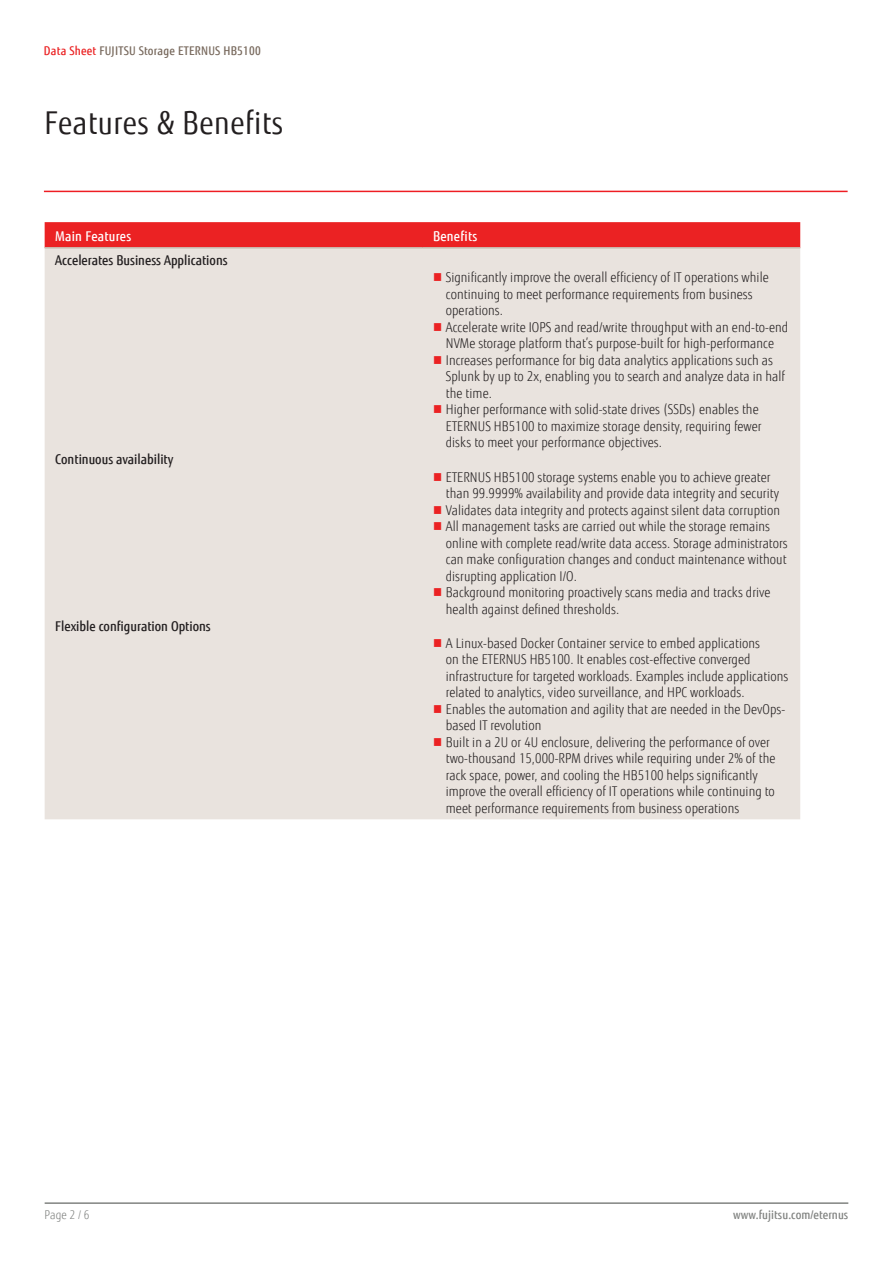
<style>
.page{position:relative;width:893px;height:1263px;background:#fff}
.page>*{position:absolute;margin:0;border:0;box-sizing:border-box;transform-origin:0 0}
.ComponentHeading{font:31.5px "Fujitsu Sans";letter-spacing:.02em;color:#231f20;scale:.9 1}
.t1{font:300 13.5px/16.5px "Fujitsu Sans";letter-spacing:.005em;color:#231f20;scale:.9 1}
.FeatureBenefitSubhea{font:500 13.5px "Fujitsu Sans";color:#231f20;scale:.9 1}
.FeatureBenefitHeadin{font:500 13.5px "Fujitsu Sans";letter-spacing:.02em;color:#fff;scale:.9 1}
.t2{font:500 12px "Fujitsu Sans";letter-spacing:.02em;color:#78695d;scale:.9 1}
.t3{font:500 12px "Fujitsu Sans";letter-spacing:.005em;color:#818381;scale:.9 1}
.t4{font:300 12px "Fujitsu Sans";color:#818381;scale:.9 1}
.s1{color:#eb2223}
</style>
<div class="page">
<hr style="left:45px;top:1202px;width:803px;height:2px;background:#818381">
<div style="left:45px;top:222px;width:755px;height:25px;background:#eb2223"></div>
<div style="left:45px;top:249px;width:755px;height:570px;background:#e9e3de"></div>
<hr style="left:45px;top:247px;width:377px;height:2px;background:#c9bcb1">
<hr style="left:422px;top:247px;width:378px;height:2px;background:#c9bcb1">
<hr style="left:44px;top:191px;width:804px;height:1px;background:#ee1d23">
<svg style="left:434px;top:273px;width:7px;height:8px"></svg>
<svg style="left:434px;top:323px;width:7px;height:8px"></svg>
<svg style="left:434px;top:356px;width:7px;height:8px"></svg>
<svg style="left:434px;top:405px;width:7px;height:8px"></svg>
<svg style="left:434px;top:473px;width:7px;height:8px"></svg>
<svg style="left:434px;top:506px;width:7px;height:8px"></svg>
<svg style="left:434px;top:522px;width:7px;height:8px"></svg>
<svg style="left:434px;top:588px;width:7px;height:8px"></svg>
<svg style="left:434px;top:639px;width:7px;height:8px"></svg>
<svg style="left:434px;top:705px;width:7px;height:8px"></svg>
<svg style="left:434px;top:738px;width:7px;height:8px"></svg>
<p class="t2" style="left:44px;top:43px;width:242px"><span class="s1">Data Sheet</span> FUJITSU Storage ETERNUS HB5100</p>
<p class="ComponentHeading" style="left:45px;top:104px;width:267px">Features &amp; Benefits</p>
<p class="FeatureBenefitHeadin" style="left:55px;top:228px;width:86px">Main Features</p>
<p class="FeatureBenefitHeadin" style="left:433px;top:228px;width:51px">Benefits</p>
<p class="FeatureBenefitSubhea" style="left:55px;top:252px;width:193px">Accelerates Business Applications</p>
<p class="t1" style="left:446px;top:269px;width:360px">Significantly improve the overall efficiency of IT operations while continuing to meet performance requirements from business operations.</p>
<p class="t1" style="left:446px;top:319px;width:382px">Accelerate write IOPS and read/write throughput with an end-to-end<br>NVMe storage platform that’s purpose-built for high-performance</p>
<p class="t1" style="left:446px;top:352px;width:378px">Increases performance for big data analytics applications such as<br>Splunk by up to 2x, enabling you to search and analyze data in half the time.</p>
<p class="t1" style="left:446px;top:401px;width:352px">Higher performance with solid-state drives (SSDs) enables the<br>ETERNUS HB5100 to maximize storage density, requiring fewer disks to meet your performance objectives.</p>
<p class="FeatureBenefitSubhea" style="left:55px;top:451px;width:133px">Continuous availability</p>
<p class="t1" style="left:446px;top:469px;width:372px">ETERNUS HB5100 storage systems enable you to achieve greater than 99.9999% availability and provide data integrity and security</p>
<p class="t1" style="left:446px;top:502px;width:373px">Validates data integrity and protects against silent data corruption</p>
<p class="t1" style="left:446px;top:518px;width:381px">All management tasks are carried out while the storage remains online with complete read/write data access. Storage administrators can make configuration changes and conduct maintenance without disrupting application I/O.</p>
<p class="t1" style="left:446px;top:584px;width:362px">Background monitoring proactively scans media and tracks drive health against defined thresholds.</p>
<p class="FeatureBenefitSubhea" style="left:55px;top:618px;width:174px">Flexible configuration Options</p>
<p class="t1" style="left:446px;top:635px;width:382px">A Linux-based Docker Container service to embed applications<br>on the ETERNUS HB5100. It enables cost-effective converged infrastructure for targeted workloads. Examples include applications related to analytics, video surveillance, and HPC workloads.</p>
<p class="t1" style="left:446px;top:701px;width:379px">Enables the automation and agility that are needed in the DevOps&shy;based IT revolution</p>
<p class="t1" style="left:446px;top:734px;width:368px">Built in a 2U or 4U enclosure, delivering the performance of over two-thousand 15,000-RPM drives while requiring under 2% of the rack space, power, and cooling the HB5100 helps significantly improve the overall efficiency of IT operations while continuing to meet performance requirements from business operations</p>
<p class="t4" style="left:45px;top:1208px;width:51px">Page 2 / 6</p>
<p class="t3" style="left:733px;top:1208px;width:129px">www.fujitsu.com/eternus</p>
</div>
